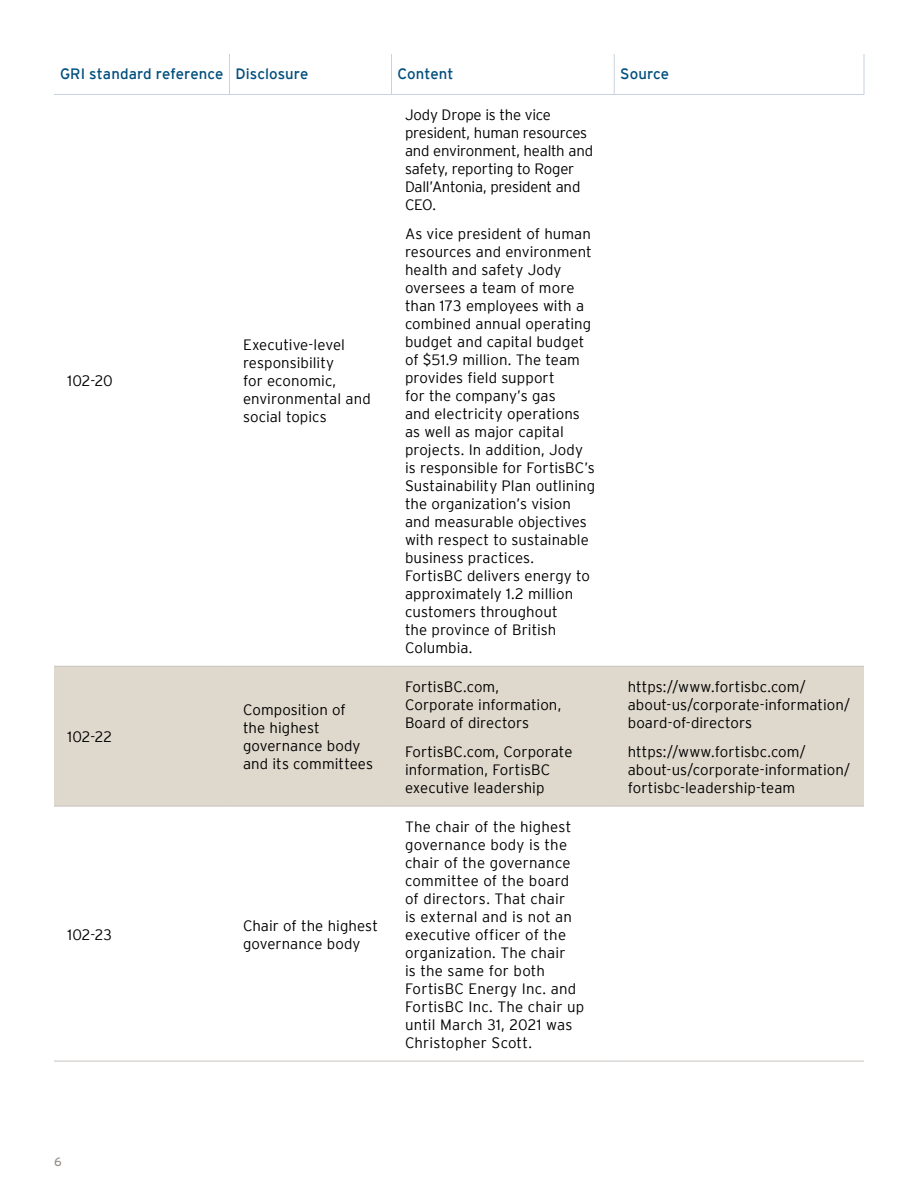
<style>
.page{position:relative;width:918px;height:1188px;background:#fff}
.page>*{position:absolute;margin:0;border:0;box-sizing:border-box;transform-origin:0 0}
.t1{font:300 15px/18px "Interstate";letter-spacing:.005em;color:#000}
.t2{font:300 15px/18px "Interstate";letter-spacing:-.015em;color:#000}
.t3{font:15px "Interstate";letter-spacing:.005em;color:#004e7d}
.t4{font:12px "Interstate";color:#9b928d}
</style>
<div class="page">
<div style="left:54px;top:667px;width:810px;height:139px;background:#dfd8cc"></div>
<hr style="left:54px;top:94px;width:176px;height:1px;background:#c9d2e1">
<hr style="left:229px;top:54px;width:1px;height:40px;background:#c9d2e1">
<hr style="left:230px;top:94px;width:162px;height:1px;background:#c9d2e1">
<hr style="left:391px;top:54px;width:1px;height:40px;background:#c9d2e1">
<hr style="left:392px;top:94px;width:222px;height:1px;background:#c9d2e1">
<hr style="left:614px;top:54px;width:1px;height:40px;background:#c9d2e1">
<hr style="left:864px;top:54px;width:1px;height:40px;background:#c9d2e1">
<hr style="left:614px;top:94px;width:250px;height:1px;background:#c9d2e1">
<hr style="left:54px;top:666px;width:176px;height:1px;background:#c7c2be">
<hr style="left:230px;top:666px;width:162px;height:1px;background:#c7c2be">
<hr style="left:392px;top:666px;width:222px;height:1px;background:#c7c2be">
<hr style="left:614px;top:666px;width:250px;height:1px;background:#c7c2be">
<hr style="left:54px;top:806px;width:176px;height:1px;background:#c7c2be">
<hr style="left:230px;top:806px;width:162px;height:1px;background:#c7c2be">
<hr style="left:392px;top:806px;width:222px;height:1px;background:#c7c2be">
<hr style="left:614px;top:806px;width:250px;height:1px;background:#c7c2be">
<hr style="left:54px;top:1061px;width:176px;height:1px;background:#c7c2be">
<hr style="left:230px;top:1061px;width:162px;height:1px;background:#c7c2be">
<hr style="left:392px;top:1061px;width:222px;height:1px;background:#c7c2be">
<hr style="left:614px;top:1061px;width:250px;height:1px;background:#c7c2be">
<p class="t3" style="left:60px;top:65px;width:250px">GRI standard reference Disclosure</p>
<p class="t3" style="left:398px;top:65px;width:57px">Content</p>
<p class="t3" style="left:620px;top:65px;width:50px">Source</p>
<p class="t1" style="left:68px;top:372px;width:47px">102-20</p>
<p class="t1" style="left:68px;top:728px;width:46px">102-22</p>
<p class="t1" style="left:243px;top:336px;width:129px">Executive-level responsibility<br>for economic, environmental and social topics</p>
<p class="t1" style="left:243px;top:701px;width:132px">Composition of<br>the highest governance body and its committees</p>
<p class="t1" style="left:68px;top:925px;width:46px">102-23</p>
<p class="t1" style="left:243px;top:916px;width:137px">Chair of the highest governance body</p>
<p class="t2" style="left:405px;top:106px;width:190px">Jody Drope is the vice president, human resources and environment, health and safety, reporting to Roger<br>Dall’Antonia, president and<br>CEO.</p>
<p class="t1" style="left:405px;top:224px;width:192px">As vice president of human resources and environment health and safety Jody oversees a team of more than 173 employees with a combined annual operating budget and capital budget of $51.9 million. The team provides field support<br>for the company’s gas<br>and electricity operations as well as major capital projects. In addition, Jody is responsible for FortisBC’s<br>Sustainability Plan outlining the organization’s vision and measurable objectives with respect to sustainable business practices.<br>FortisBC delivers energy to approximately 1.2 million customers throughout<br>the province of British<br>Columbia.</p>
<p class="t1" style="left:405px;top:677px;width:158px">FortisBC.com,<br>Corporate information,<br>Board of directors</p>
<p class="t1" style="left:405px;top:742px;width:169px">FortisBC.com, Corporate information, FortisBC executive leadership</p>
<p class="t1" style="left:405px;top:817px;width:181px">The chair of the highest governance body is the chair of the governance committee of the board of directors. That chair<br>is external and is not an executive officer of the organization. The chair<br>is the same for both<br>FortisBC Energy Inc. and<br>FortisBC Inc. The chair up until March 31, 2021 was<br>Christopher Scott.</p>
<p class="t1" style="left:628px;top:677px;width:224px">https://www.fortisbc.com/ about-us/corporate-information/ board-of-directors</p>
<p class="t1" style="left:628px;top:742px;width:224px">https://www.fortisbc.com/ about-us/corporate-information/ fortisbc-leadership-team</p>
<p class="t4" style="left:54px;top:1155px;width:9px">6</p>
</div>
